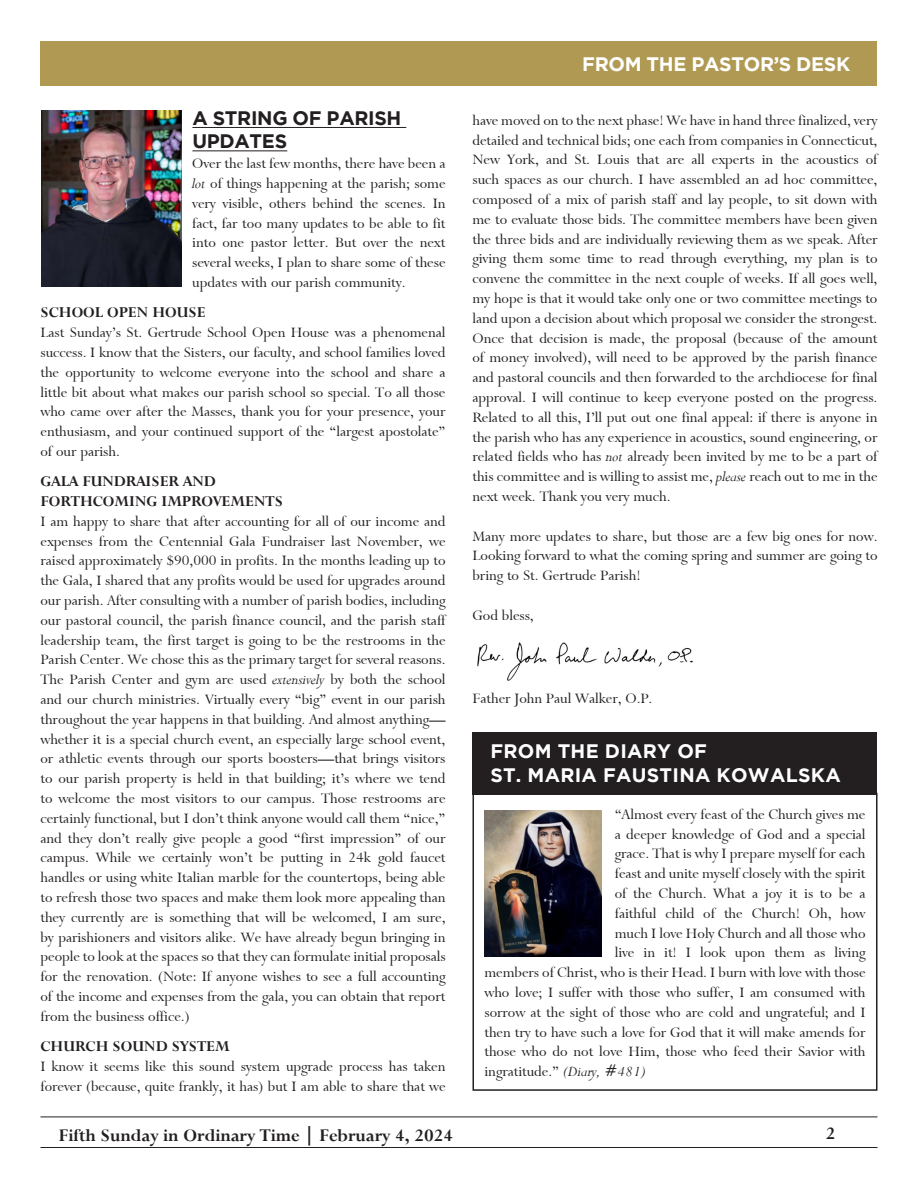
<style>
.page{position:relative;width:918px;height:1188px;background:#fff}
.page>*{position:absolute;margin:0;border:0;box-sizing:border-box;transform-origin:0 0}
.t1{font:19.5px "Bronte Bold SWFTE";color:#231f20}
.t2{font:700 19.5px/23.4px "Gotham";letter-spacing:.015em;color:#fff}
.t3{font:700 19.5px/23.4px "Gotham";letter-spacing:-.015em;color:#231f20}
.t4{font:700 19.5px "Gotham";letter-spacing:-.015em;color:#fff}
.t5{font:16.5px/19.8px "Bronte Regular SWFTE";color:#231f20;text-align:justify}
.t6{font:16.5px "Bronte Bold SWFTE";color:#231f20}
.s1{font-family:"Bronte Italic SWFTE"}
</style>
<div class="page">
<hr style="left:40px;top:1147px;width:838px;height:1px;background:#231f20">
<hr style="left:40px;top:1117px;width:838px;height:1px;background:#231f20">
<div style="left:472px;top:732px;width:405px;height:63px;background:#231f20"></div>
<img style="left:484px;top:810px;width:117px;height:147px">
<div style="left:472px;top:793px;width:406px;height:298px;border:2px solid #231f20"></div>
<img style="left:41px;top:111px;width:141px;height:176px">
<div style="left:40px;top:41px;width:838px;height:45px;background:#b09a53"></div>
<hr style="left:192px;top:127px;width:214px;height:1px;background:#231f20">
<hr style="left:192px;top:151px;width:95px;height:1px;background:#231f20">
<img style="left:477px;top:642px;width:217px;height:39px">
<p class="t3" style="left:192px;top:106px;width:211px">A STRING OF PARISH<br>UPDATES</p>
<p class="t5" style="left:192px;top:154px;width:255px">Over the last few months, there have been a <span class="s1">lot</span> of things happening at the parish; some very visible, others behind the scenes. In fact, far too many updates to be able to fit into one pastor letter. But over the next several weeks, I plan to share some of these updates with our parish community.</p>
<p class="t6" style="left:40px;top:303px;width:167px">SCHOOL OPEN HOUSE</p>
<p class="t5" style="left:40px;top:323px;width:407px">Last Sunday’s St. Gertrude School Open House was a phenomenal success. I know that the Sisters, our faculty, and school families loved the opportunity to welcome everyone into the school and share a little bit about what makes our parish school so special. To all those who came over after the Masses, thank you for your presence, your enthusiasm, and your continued support of the “largest apostolate” of our parish.</p>
<p class="t6" style="left:40px;top:472px;width:177px">GALA FUNDRAISER AND</p>
<p class="t6" style="left:40px;top:492px;width:244px">FORTHCOMING IMPROVEMENTS</p>
<p class="t5" style="left:40px;top:511px;width:407px">I am happy to share that after accounting for all of our income and expenses from the Centennial Gala Fundraiser last November, we raised approximately $90,000 in profits. In the months leading up to the Gala, I shared that any profits would be used for upgrades around our parish. After consulting with a number of parish bodies, including our pastoral council, the parish finance council, and the parish staff leadership team, the first target is going to be the restrooms in the Parish Center. We chose this as the primary target for several reasons.<br>The Parish Center and gym are used <span class="s1">extensively</span> by both the school and our church ministries. Virtually every “big” event in our parish throughout the year happens in that building. And almost anything— whether it is a special church event, an especially large school event, or athletic events through our sports boosters—that brings visitors to our parish property is held in that building; it’s where we tend to welcome the most visitors to our campus. Those restrooms are certainly functional, but I don’t think anyone would call them “nice,” and they don’t really give people a good “first impression” of our campus. While we certainly won’t be putting in 24k gold faucet handles or using white Italian marble for the countertops, being able to refresh those two spaces and make them look more appealing than they currently are is something that will be welcomed, I am sure, by parishioners and visitors alike. We have already begun bringing in people to look at the spaces so that they can formulate initial proposals for the renovation. (Note: If anyone wishes to see a full accounting of the income and expenses from the gala, you can obtain that report from the business office.)</p>
<p class="t6" style="left:40px;top:1037px;width:191px">CHURCH SOUND SYSTEM</p>
<p class="t5" style="left:40px;top:1056px;width:407px">I know it seems like this sound system upgrade process has taken forever (because, quite frankly, it has) but I am able to share that we</p>
<p class="t4" style="left:582px;top:53px;width:270px">FROM THE PASTOR’S DESK</p>
<p class="t5" style="left:472px;top:110px;width:407px">have moved on to the next phase! We have in hand three finalized, very detailed and technical bids; one each from companies in Connecticut, New York, and St. Louis that are all experts in the acoustics of such spaces as our church. I have assembled an ad hoc committee, composed of a mix of parish staff and lay people, to sit down with me to evaluate those bids. The committee members have been given the three bids and are individually reviewing them as we speak. After giving them some time to read through everything, my plan is to convene the committee in the next couple of weeks. If all goes well, my hope is that it would take only one or two committee meetings to land upon a decision about which proposal we consider the strongest.<br>Once that decision is made, the proposal (because of the amount of money involved), will need to be approved by the parish finance and pastoral councils and then forwarded to the archdiocese for final approval. I will continue to keep everyone posted on the progress.<br>Related to all this, I’ll put out one final appeal: if there is anyone in the parish who has any experience in acoustics, sound engineering, or related fields who has <span class="s1">not</span> already been invited by me to be a part of this committee and is willing to assist me, <span class="s1">please</span> reach out to me in the next week. Thank you very much.</p>
<p class="t5" style="left:472px;top:526px;width:407px">Many more updates to share, but those are a few big ones for now.<br>Looking forward to what the coming spring and summer are going to bring to St. Gertrude Parish!</p>
<p class="t5" style="left:472px;top:605px;width:63px">God bless,</p>
<p class="t5" style="left:472px;top:688px;width:181px">Father John Paul Walker, O.P.</p>
<p class="t2" style="left:490px;top:739px;width:352px">FROM THE DIARY OF<br>ST. MARIA FAUSTINA KOWALSKA</p>
<p class="t5" style="left:615px;top:804px;width:252px">“Almost every feast of the Church gives me</p>
<p class="t5" style="left:615px;top:824px;width:252px">a deeper knowledge of God and a special</p>
<p class="t5" style="left:615px;top:844px;width:252px">grace. That is why I prepare myself for each</p>
<p class="t5" style="left:615px;top:864px;width:252px">feast and unite myself closely with the spirit</p>
<p class="t5" style="left:615px;top:883px;width:252px">of the Church. What a joy it is to be a</p>
<p class="t5" style="left:615px;top:903px;width:252px">faithful child of the Church! Oh, how</p>
<p class="t5" style="left:615px;top:923px;width:252px">much I love Holy Church and all those who</p>
<p class="t5" style="left:615px;top:943px;width:252px">live in it! I look upon them as living</p>
<p class="t5" style="left:484px;top:963px;width:383px">members of Christ, who is their Head. I burn with love with those</p>
<p class="t5" style="left:484px;top:982px;width:382px">who love; I suffer with those who suffer, I am consumed with</p>
<p class="t5" style="left:484px;top:1002px;width:382px">sorrow at the sight of those who are cold and ungrateful; and I</p>
<p class="t5" style="left:484px;top:1022px;width:382px">then try to have such a love for God that it will make amends for</p>
<p class="t5" style="left:484px;top:1042px;width:383px">those who do not love Him, those who feed their Savior with</p>
<p class="t5" style="left:484px;top:1062px;width:163px">ingratitude.” <span class="s1">(Diary, #481)</span></p>
<p class="t1" style="left:58px;top:1123px;width:396px">Fifth Sunday in Ordinary Time | February 4, 2024</p>
<p class="t1" style="left:826px;top:1122px;width:11px">2</p>
</div>
